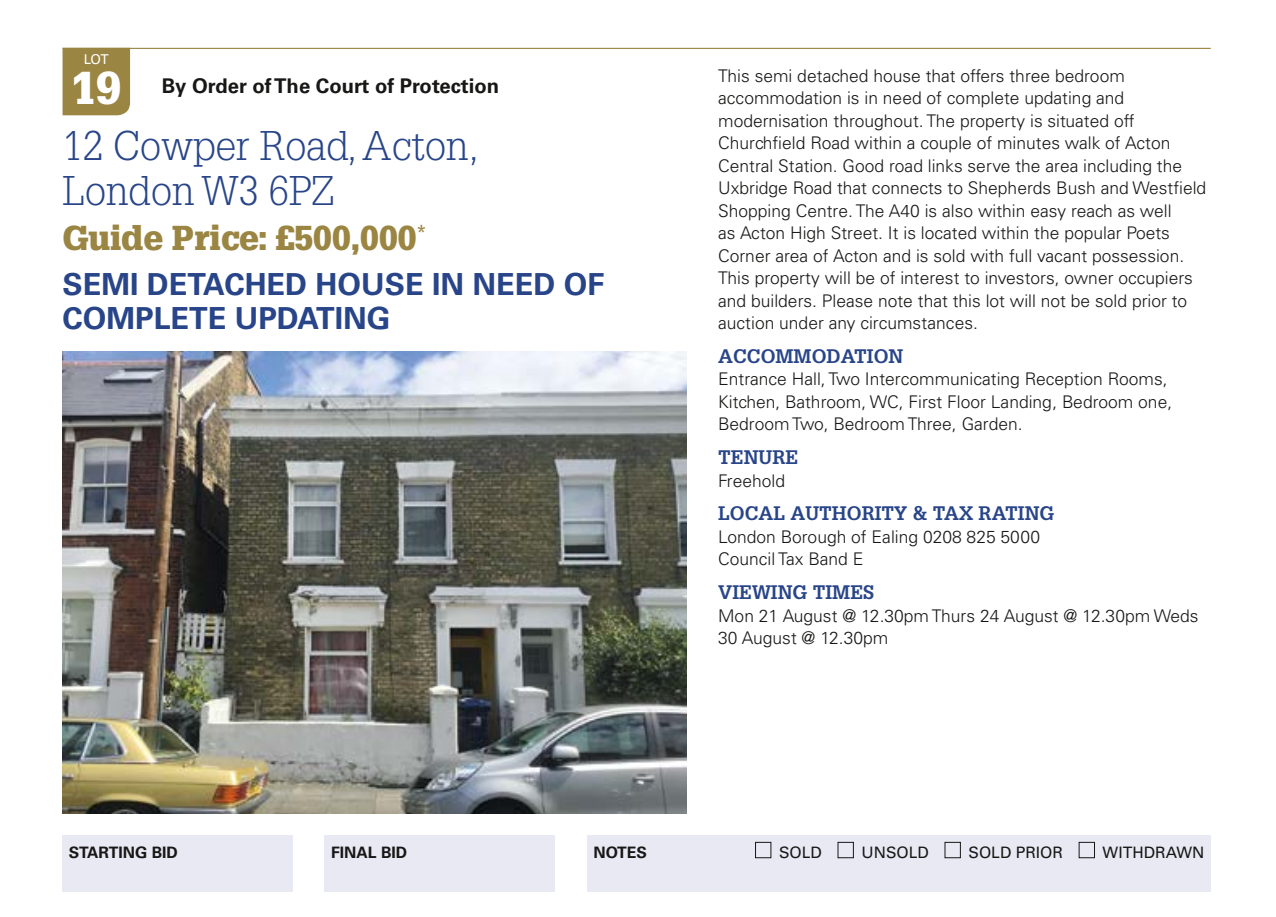
<style>
.page{position:relative;width:1276px;height:917px;background:#fff}
.page>*{position:absolute;margin:0;border:0;box-sizing:border-box;transform-origin:0 0}
.t1{font:900 45px "Glypha LT Std";color:#fff}
.t2{font:300 40.5px/45px "Glypha LT Std";color:#284589}
.t3{font:900 33.75px "Glypha LT Std";color:#9b8542}
.t4{font:700 30.38px/33.8px "Univers LT Std";color:#284589}
.t5{font:700 20.25px "Univers LT Std";color:#181716}
.t6{font:700 19.12px "Glypha LT Std";color:#284589}
.t7{font:300 17.55px/22.5px "Univers LT Std";color:#181716}
.t8{font:15.75px "Univers LT Std";color:#181716}
.t9{font:700 15.75px "Univers LT Std";color:#181716}
.t10{font:13.5px "Univers LT Std";color:#fff}
</style>
<div class="page">
<hr style="left:63px;top:48px;width:1148px;height:1px;background:#9b8542">
<div style="left:63px;top:835px;width:230px;height:57px;background:#e9e9f4"></div>
<div style="left:325px;top:835px;width:230px;height:57px;background:#e9e9f4"></div>
<div style="left:587px;top:835px;width:624px;height:57px;background:#e9e9f4"></div>
<div style="left:755px;top:842px;width:16px;height:16px;border:1px solid #181716"></div>
<div style="left:838px;top:842px;width:16px;height:16px;border:1px solid #181716"></div>
<div style="left:945px;top:842px;width:15px;height:16px;border:1px solid #181716"></div>
<div style="left:1079px;top:842px;width:16px;height:16px;border:1px solid #181716"></div>
<div style="left:63px;top:49px;width:67px;height:66px;background:#9b8542"></div>
<img style="left:63px;top:352px;width:623px;height:461px">
<p class="t10" style="left:84px;top:51px;width:27px">LOT</p>
<h1 class="t1" style="left:71px;top:61px;width:52px">19</h1>
<p class="t5" style="left:162px;top:74px;width:339px">By Order of The Court of Protection</p>
<h2 class="t2" style="left:63px;top:124px;width:418px">12 Cowper Road, Acton,<br>London W3 6PZ</h2>
<h3 class="t3" style="left:63px;top:218px;width:365px">Guide Price: £500,000<sup>*</sup></h3>
<h3 class="t4" style="left:63px;top:268px;width:543px">SEMI DETACHED HOUSE IN NEED OF<br>COMPLETE UPDATING</h3>
<p class="t7" style="left:718px;top:64px;width:490px">This semi detached house that offers three bedroom accommodation is in need of complete updating and modernisation throughout. The property is situated off Churchfield Road within a couple of minutes walk of Acton Central Station. Good road links serve the area including the Uxbridge Road that connects to Shepherds Bush and Westfield Shopping Centre. The A40 is also within easy reach as well<br>as Acton High Street. It is located within the popular Poets Corner area of Acton and is sold with full vacant possession.<br>This property will be of interest to investors, owner occupiers and builders. Please note that this lot will not be sold prior to auction under any circumstances.</p>
<p class="t6" style="left:718px;top:344px;width:187px">ACCOMMODATION</p>
<p class="t7" style="left:718px;top:368px;width:455px">Entrance Hall, Two Intercommunicating Reception Rooms,<br>Kitchen, Bathroom, WC, First Floor Landing, Bedroom one,<br>Bedroom Two, Bedroom Three, Garden.</p>
<p class="t6" style="left:718px;top:445px;width:82px">TENURE</p>
<p class="t7" style="left:718px;top:469px;width:68px">Freehold</p>
<p class="t6" style="left:718px;top:502px;width:338px">LOCAL AUTHORITY &amp; TAX RATING</p>
<p class="t7" style="left:718px;top:525px;width:323px">London Borough of Ealing 0208 825 5000<br>Council Tax Band E</p>
<p class="t6" style="left:718px;top:580px;width:157px">VIEWING TIMES</p>
<p class="t7" style="left:718px;top:604px;width:482px">Mon 21 August @ 12.30pm Thurs 24 August @ 12.30pm Weds<br>30 August @ 12.30pm</p>
<p class="t9" style="left:69px;top:843px;width:111px">STARTING BID</p>
<p class="t9" style="left:331px;top:843px;width:78px">FINAL BID</p>
<p class="t9" style="left:593px;top:843px;width:55px">NOTES</p>
<p class="t8" style="left:779px;top:843px;width:44px">SOLD</p>
<p class="t8" style="left:861px;top:843px;width:69px">UNSOLD</p>
<p class="t8" style="left:968px;top:843px;width:96px">SOLD PRIOR</p>
<p class="t8" style="left:1102px;top:843px;width:103px">WITHDRAWN</p>
</div>
